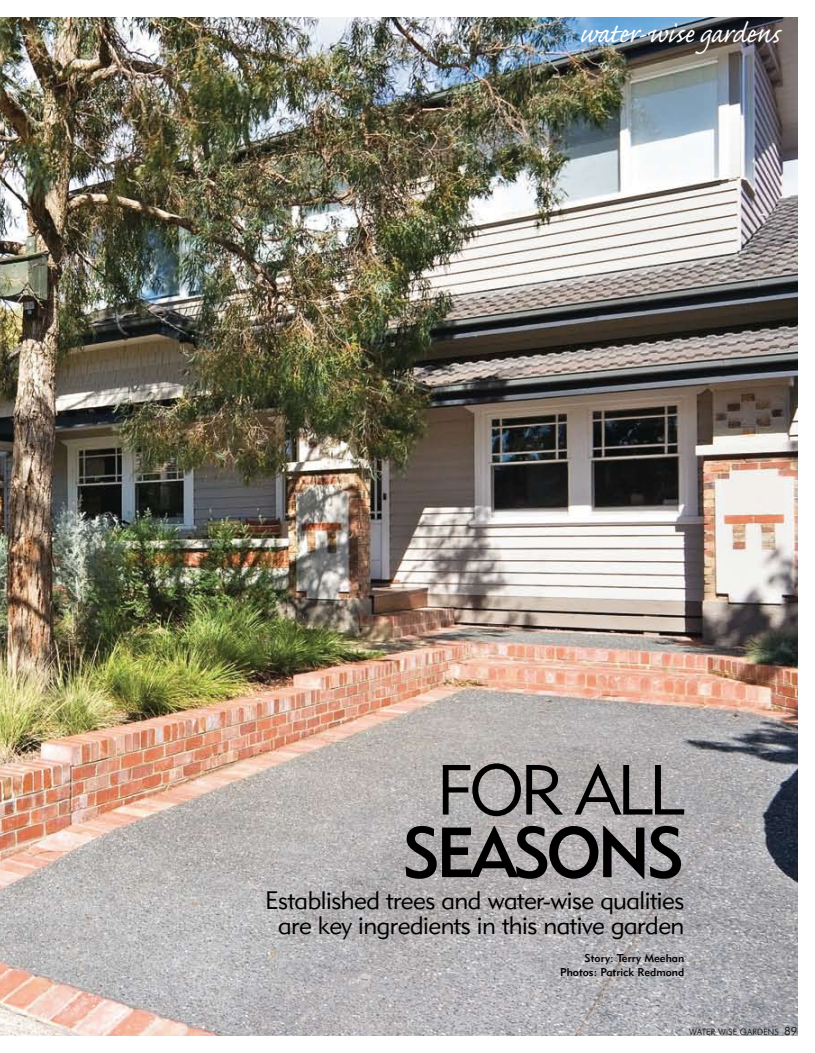
<style>
.page{position:relative;width:815px;height:1053px;background:#fff}
.page>*{position:absolute;margin:0;border:0;box-sizing:border-box;transform-origin:0 0}
.t1{font:70px "Geometric 415 BT Medium A";letter-spacing:-.06em;color:#000}
.t2{font:70px "Geometric 415 BT Lite A";letter-spacing:-.06em;color:#000}
.t3{font:35px "Caflisch Script Pro";letter-spacing:-.02em;color:#fff}
.t4{font:25px/25px "Geometric 415 BT Lite A";letter-spacing:-.02em;color:#000;text-align:center}
.t5{font:11.25px/13.8px "Geometric 415 BT Medium A";color:#000;text-align:right}
.t6{font:300 8.75px "Futura BT";letter-spacing:.01em;color:#000}
.s1{font-size:11.25px}
</style>
<div class="page">
<img style="left:0;top:18px;width:797px;height:1017px">
<h2 class="t3" style="left:579px;top:15px;width:203px">water-wise gardens</h2>
<h1 class="t2" style="left:436px;top:747px;width:250px">FOR ALL</h1>
<h1 class="t1" style="left:402px;top:809px;width:284px">SEASONS</h1>
<p class="t4" style="left:265px;top:887px;width:421px">Established trees and water-wise qualities are key ingredients in this native garden</p>
<p class="t5" style="left:560px;top:950px;width:126px">Story: Terry Meehan<br>Photos: Patrick Redmond</p>
<p class="t6" style="left:689px;top:1026px;width:110px">WATER WISE GARDENS <span class="s1">89</span></p>
</div>
